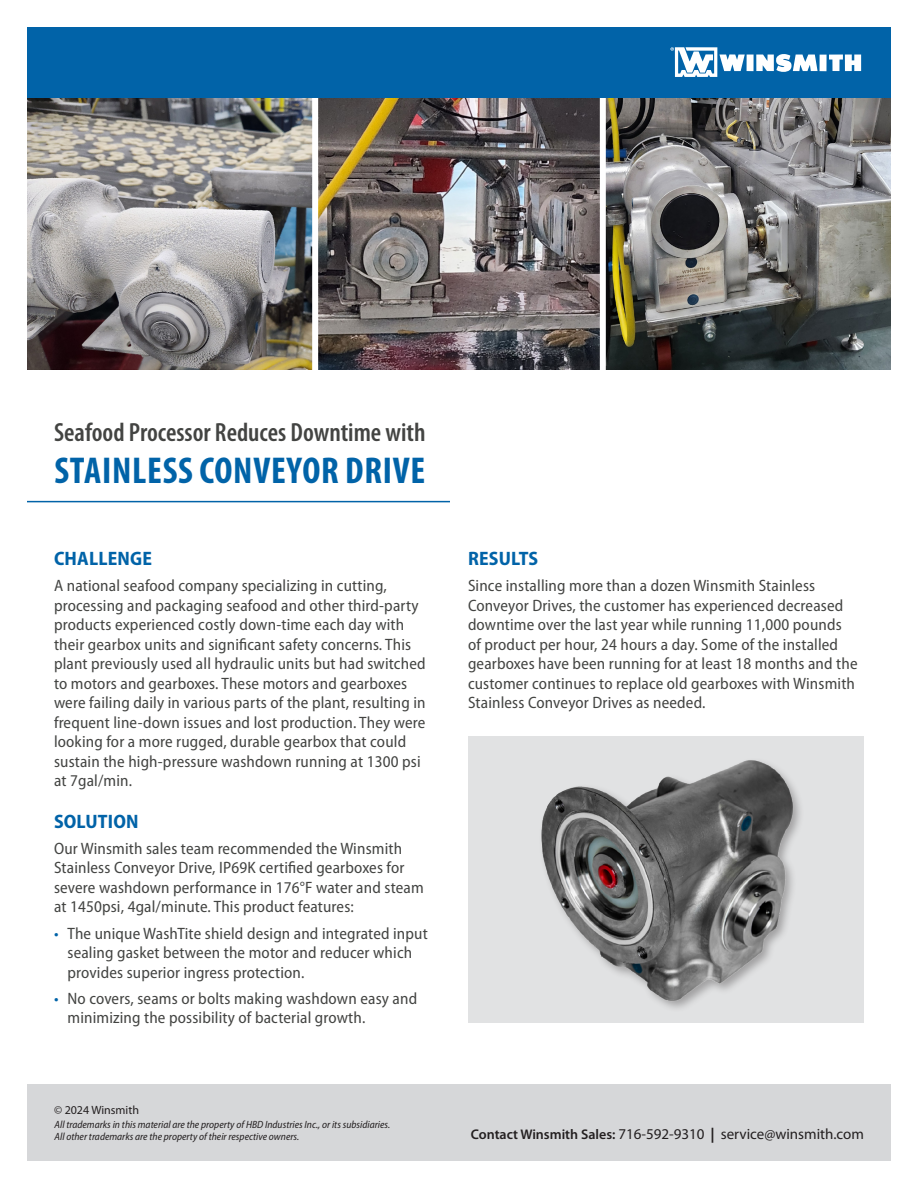
<style>
.page{position:relative;width:918px;height:1188px;background:#fff}
.page>*{position:absolute;margin:0;border:0;box-sizing:border-box;transform-origin:0 0}
.Heading_1{font:700 condensed 37.5px "Myriad Pro";letter-spacing:.02em;color:#0163a8}
.Heading_1-2{font:600 condensed 26.4px "Myriad Pro";color:#434442}
.Body_Bullets_Level_1{font:700 semi-condensed 19.5px "Myriad Pro";letter-spacing:.01em;color:#0163a8}
.Body_Bullets_Level_2{font:700 semi-condensed 19.5px "Myriad Pro";letter-spacing:.01em;color:#0163a8}
.Intro_Copy{font:semi-condensed 16.5px/19.5px "Myriad Pro";letter-spacing:.01em;color:#434442}
.Body_Bullets_Level_2-2{font:semi-condensed 16.5px/19.5px "Myriad Pro";letter-spacing:.01em;color:#434442}
.t1{font:15px "Myriad Pro";color:#231f20}
.t2{font:12px "Myriad Pro";color:#231f20}
.t3{font:italic semi-condensed 10.5px "Myriad Pro";color:#231f20}
.s1{color:#0163a8}
.s2{font-weight:600;font-size:13.95px}
.s3{font-weight:700}
</style>
<div class="page">
<hr style="left:27px;top:501px;width:423px;height:1px;background:#0163a8">
<div style="left:28px;top:1085px;width:863px;height:76px;background:#d6d7d9"></div>
<img style="left:27px;top:97px;width:864px;height:272px">
<div style="left:312px;top:96px;width:6px;height:275px;background:#fff"></div>
<div style="left:600px;top:97px;width:6px;height:273px;background:#fff"></div>
<div style="left:27px;top:27px;width:864px;height:70px;background:#0163a8"></div>
<div style="left:820px;top:55px;width:7px;height:16px;background:#fff"></div>
<div style="left:747px;top:55px;width:7px;height:16px;background:#fff"></div>
<svg style="left:756px;top:54px;width:62px;height:18px"></svg>
<svg style="left:829px;top:55px;width:32px;height:16px"></svg>
<svg style="left:670px;top:47px;width:75px;height:30px"></svg>
<div style="left:468px;top:736px;width:396px;height:287px;background:#e1e2e3"></div>
<img style="left:541px;top:760px;width:257px;height:249px">
<p class="Heading_1-2" style="left:54px;top:416px;width:373px">Seafood Processor Reduces Downtime with</p>
<p class="Heading_1" style="left:54px;top:447px;width:372px">STAINLESS CONVEYOR DRIVE</p>
<p class="Body_Bullets_Level_1" style="left:54px;top:546px;width:100px">CHALLENGE</p>
<p class="Intro_Copy" style="left:54px;top:576px;width:373px">A national seafood company specializing in cutting, processing and packaging seafood and other third-party products experienced costly down-time each day with their gearbox units and significant safety concerns. This plant previously used all hydraulic units but had switched to motors and gearboxes. These motors and gearboxes were failing daily in various parts of the plant, resulting in frequent line-down issues and lost production. They were looking for a more rugged, durable gearbox that could sustain the high-pressure washdown running at 1300 psi at 7gal/min.</p>
<p class="Body_Bullets_Level_1" style="left:54px;top:808px;width:86px">SOLUTION</p>
<p class="Intro_Copy" style="left:54px;top:838px;width:371px">Our Winsmith sales team recommended the Winsmith Stainless Conveyor Drive, IP69K certified gearboxes for severe washdown performance in 176°F water and steam at 1450psi, 4gal/minute. This product features:</p>
<p class="Body_Bullets_Level_2-2" style="left:68px;top:923px;width:362px;text-indent:-14px"><span class="s1">•</span> The unique WashTite shield design and integrated input sealing gasket between the motor and reducer which provides superior ingress protection.</p>
<p class="Body_Bullets_Level_2-2" style="left:68px;top:988px;width:351px;text-indent:-14px"><span class="s1">•</span> No covers, seams or bolts making washdown easy and minimizing the possibility of bacterial growth.</p>
<p class="t2" style="left:54px;top:1102px;width:87px">© 2024 Winsmith</p>
<p class="Body_Bullets_Level_2" style="left:468px;top:546px;width:72px">RESULTS</p>
<p class="Intro_Copy" style="left:468px;top:576px;width:391px">Since installing more than a dozen Winsmith Stainless Conveyor Drives, the customer has experienced decreased downtime over the last year while running 11,000 pounds of product per hour, 24 hours a day. Some of the installed gearboxes have been running for at least 18 months and the customer continues to replace old gearboxes with Winsmith Stainless Conveyor Drives as needed.</p>
<p class="t3" style="left:55px;top:1118px;width:337px">All trademarks in this material are the property of HBD Industries Inc., or its subsidiaries.</p>
<p class="t3" style="left:55px;top:1130px;width:246px">All other trademarks are the property of their respective owners.</p>
<p class="t1" style="left:471px;top:1125px;width:395px"><span class="s2">Contact Winsmith Sales:</span> 716-592-9310 <span class="s3">|</span> service@winsmith.com</p>
</div>
